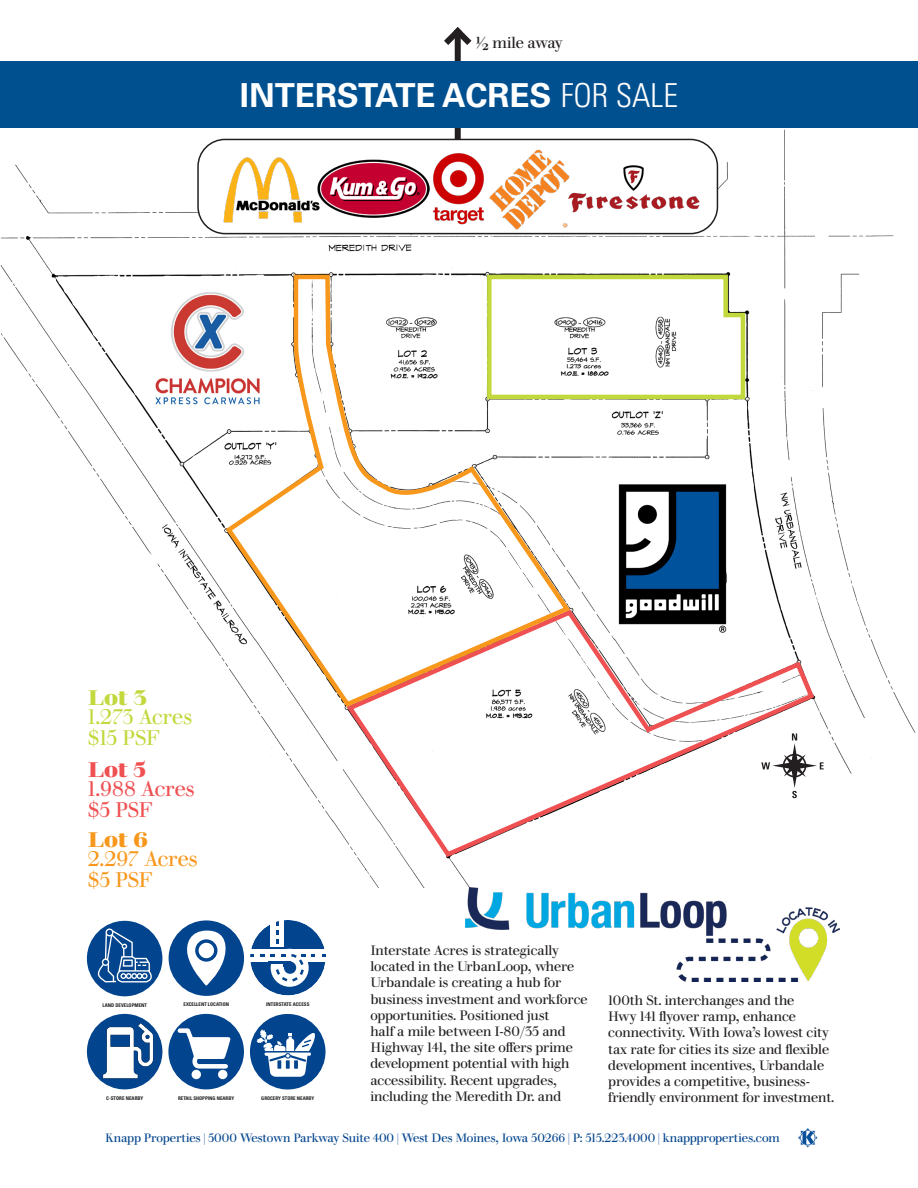
<style>
.page{position:relative;width:918px;height:1188px;background:#fff}
.page>*{position:absolute;margin:0;border:0;box-sizing:border-box;transform-origin:0 0}
.t1{font:700 33px "Univers LT Std";color:#fff}
.t2{font:21px/20.2px "Walbaum 18 pt";letter-spacing:-.01em;color:#c3d83d}
.t3{font:21px/20.2px "Walbaum 18 pt";letter-spacing:-.005em;color:#ef5052}
.t4{font:21px/20.2px "Walbaum 18 pt";letter-spacing:-.01em;color:#f7981d}
.t5{font:15.45px "Walbaum 18 pt";letter-spacing:-.025em;color:#231f20}
.t6{font:13.5px/16.2px "Walbaum 18 pt";letter-spacing:-.005em;color:#231f20}
.t7{font:12px "Walbaum 18 pt";letter-spacing:-.005em;color:#02448d}
.t8{font:700 condensed 5.1px "Univers LT Std";color:#231f20}
.t9{font:700 condensed 4.95px "Univers LT Std";color:#231f20}
.s1{font-weight:300;font-stretch:condensed}
.s2{font-weight:700}
</style>
<div class="page">
<img style="left:0;top:118px;width:916px;height:769px">
<div style="left:455px;top:31px;width:6px;height:113px;background:#231f20"></div>
<svg style="left:444px;top:27px;width:28px;height:24px"></svg>
<div style="left:198px;top:139px;width:519px;height:95px;background:#fff;border-radius:27px"></div>
<div style="left:197px;top:139px;width:521px;height:95px;border:2px solid #231f20;border-radius:27px"></div>
<div style="left:169px;top:920px;width:75px;height:76px;background:#02448d;border-radius:50%"></div>
<svg style="left:187px;top:931px;width:39px;height:55px"></svg>
<svg style="left:197px;top:941px;width:19px;height:19px"></svg>
<div style="left:195px;top:939px;width:22px;height:23px;border:3px solid #02448d;border-radius:50%"></div>
<svg style="left:250px;top:920px;width:76px;height:76px"></svg>
<div style="left:87px;top:921px;width:75px;height:75px;background:#02448d;border-radius:50%"></div>
<svg style="left:97px;top:928px;width:55px;height:55px"></svg>
<div style="left:87px;top:1014px;width:75px;height:75px;background:#02448d;border-radius:50%"></div>
<img style="left:100px;top:1022px;width:56px;height:56px">
<div style="left:168px;top:1014px;width:76px;height:75px;background:#02448d;border-radius:50%"></div>
<svg style="left:175px;top:1026px;width:56px;height:61px"></svg>
<div style="left:250px;top:1014px;width:76px;height:76px;background:#02448d;border-radius:50%"></div>
<svg style="left:257px;top:1025px;width:63px;height:52px"></svg>
<svg style="left:798px;top:1128px;width:20px;height:20px"></svg>
<div style="left:1px;top:62px;width:917px;height:66px;background:#005090"></div>
<svg style="left:817px;top:733px;width:7px;height:65px"></svg>
<svg style="left:343px;top:607px;width:474px;height:254px"></svg>
<img style="left:150px;top:287px;width:73px;height:120px">
<img style="left:616px;top:484px;width:113px;height:149px">
<svg style="left:223px;top:272px;width:351px;height:438px"></svg>
<svg style="left:485px;top:272px;width:262px;height:129px"></svg>
<img style="left:336px;top:160px;width:59px;height:57px">
<img style="left:223px;top:157px;width:113px;height:66px">
<img style="left:395px;top:153px;width:89px;height:72px">
<img style="left:569px;top:165px;width:131px;height:48px">
<img style="left:489px;top:149px;width:80px;height:80px">
<img style="left:466px;top:887px;width:373px;height:95px">
<p class="t5" style="left:476px;top:30px;width:88px">¹∕₂ mile away</p>
<p class="t1" style="left:240px;top:76px;width:440px">INTERSTATE ACRES <span class="s1">FOR SALE</span></p>
<p class="t2" style="left:88px;top:686px;width:106px"><span class="s2">Lot 3<br></span>1.273 Acres $15 PSF</p>
<p class="t3" style="left:88px;top:757px;width:108px"><span class="s2">Lot 5<br></span>1.988 Acres $5 PSF</p>
<p class="t4" style="left:88px;top:828px;width:112px"><span class="s2">Lot 6<br></span>2.297 Acres $5 PSF</p>
<p class="t6" style="left:370px;top:941px;width:219px">Interstate Acres is strategically located in the UrbanLoop, where<br>Urbandale is creating a hub for business investment and workforce opportunities. Positioned just<br>half a mile between I-80/35 and<br>Highway 141, the site offers prime development potential with high accessibility. Recent upgrades, including the Meredith Dr. and</p>
<p class="t6" style="left:608px;top:991px;width:228px">100th St. interchanges and the<br>Hwy 141 flyover ramp, enhance connectivity. With Iowa’s lowest city tax rate for cities its size and flexible development incentives, Urbandale provides a competitive, business&shy;friendly environment for investment.</p>
<p class="t8" style="left:103px;top:1002px;width:46px">LAND DEVELOPMENT</p>
<p class="t9" style="left:184px;top:1001px;width:47px">EXCELLENT LOCATION</p>
<p class="t8" style="left:266px;top:1001px;width:45px">INTERSTATE ACCESS</p>
<p class="t8" style="left:106px;top:1095px;width:39px">C-STORE NEARBY</p>
<p class="t9" style="left:178px;top:1095px;width:58px">RETAIL SHOPPING NEARBY</p>
<p class="t9" style="left:261px;top:1095px;width:55px">GROCERY STORE NEARBY</p>
<p class="t7" style="left:105px;top:1128px;width:676px">Knapp Properties | 5000 Westown Parkway Suite 400 | West Des Moines, Iowa 50266 | P: 515.223.4000 | knappproperties.com</p>
</div>
